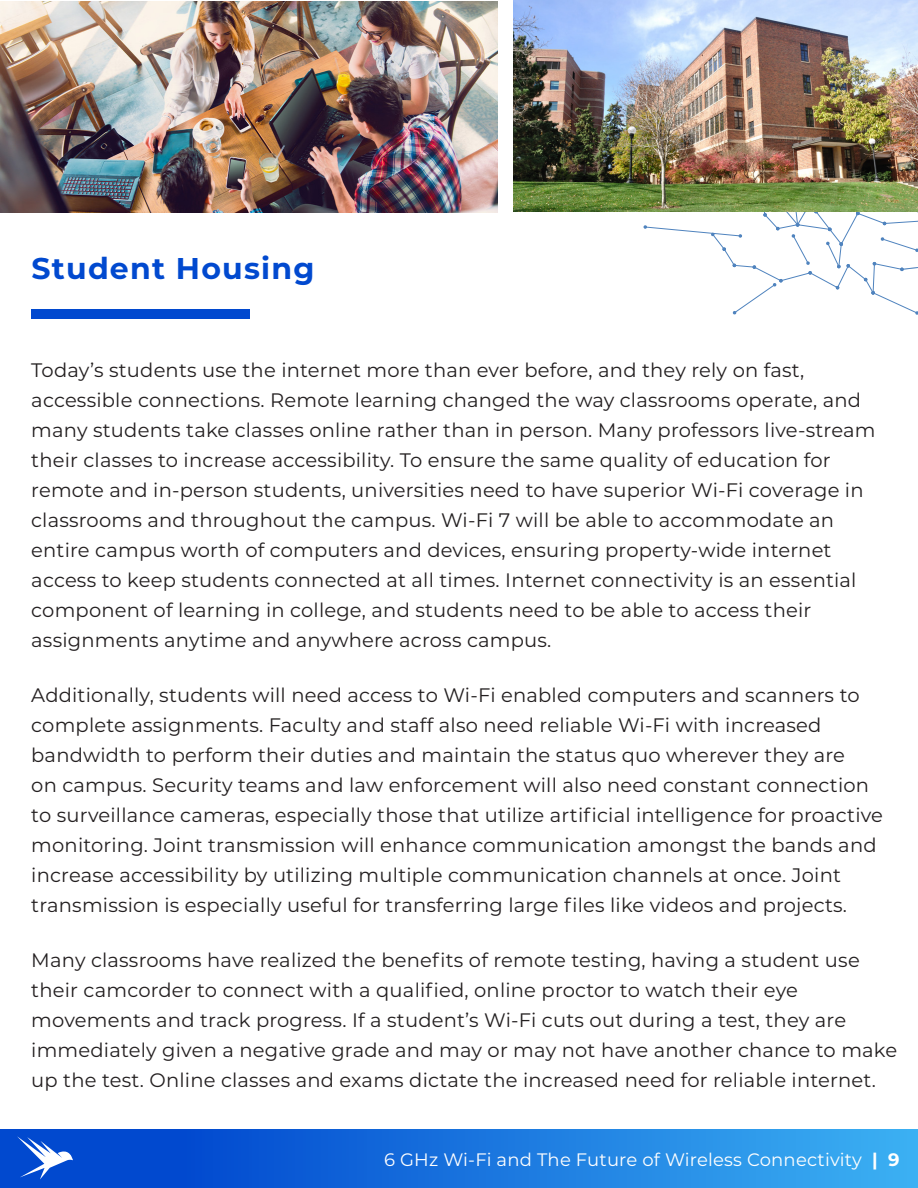
<style>
.page{position:relative;width:918px;height:1188px;background:#fff}
.page>*{position:absolute;margin:0;border:0;box-sizing:border-box;transform-origin:0 0}
.t1{font:700 30px "Montserrat";letter-spacing:.04em;color:#0149cf}
.t2{font:19.5px/30px "Montserrat";letter-spacing:.01em;color:#231f20}
.t3{font:18px "Montserrat";letter-spacing:.01em;color:#fff}
.s1{font-weight:700}
</style>
<div class="page">
<div style="left:0;top:1130px;width:918px;height:58px;background:linear-gradient(to right,#0039c9,#3aaef2)"></div>
<svg style="left:643px;top:211px;width:275px;height:104px"></svg>
<div style="left:31px;top:309px;width:218px;height:10px;background:#0149cf"></div>
<img style="left:0;top:2px;width:498px;height:211px">
<img style="left:513px;top:0;width:405px;height:211px">
<svg style="left:17px;top:1137px;width:56px;height:42px"></svg>
<h1 class="t1" style="left:32px;top:246px;width:284px">Student Housing</h1>
<p class="t2" style="left:31px;top:355px;width:846px">Today’s students use the internet more than ever before, and they rely on fast, accessible connections. Remote learning changed the way classrooms operate, and many students take classes online rather than in person. Many professors live-stream their classes to increase accessibility. To ensure the same quality of education for remote and in-person students, universities need to have superior Wi-Fi coverage in classrooms and throughout the campus. Wi-Fi 7 will be able to accommodate an entire campus worth of computers and devices, ensuring property-wide internet access to keep students connected at all times. Internet connectivity is an essential component of learning in college, and students need to be able to access their assignments anytime and anywhere across campus.</p>
<p class="t2" style="left:31px;top:679px;width:853px">Additionally, students will need access to Wi-Fi enabled computers and scanners to complete assignments. Faculty and staff also need reliable Wi-Fi with increased bandwidth to perform their duties and maintain the status quo wherever they are<br>on campus. Security teams and law enforcement will also need constant connection to surveillance cameras, especially those that utilize artificial intelligence for proactive monitoring. Joint transmission will enhance communication amongst the bands and increase accessibility by utilizing multiple communication channels at once. Joint transmission is especially useful for transferring large files like videos and projects.</p>
<p class="t2" style="left:31px;top:944px;width:867px">Many classrooms have realized the benefits of remote testing, having a student use their camcorder to connect with a qualified, online proctor to watch their eye movements and track progress. If a student’s Wi-Fi cuts out during a test, they are immediately given a negative grade and may or may not have another chance to make up the test. Online classes and exams dictate the increased need for reliable internet.</p>
<p class="t3" style="left:384px;top:1147px;width:517px">6 GHz Wi-Fi and The Future of Wireless Connectivity <span class="s1">| 9</span></p>
</div>
